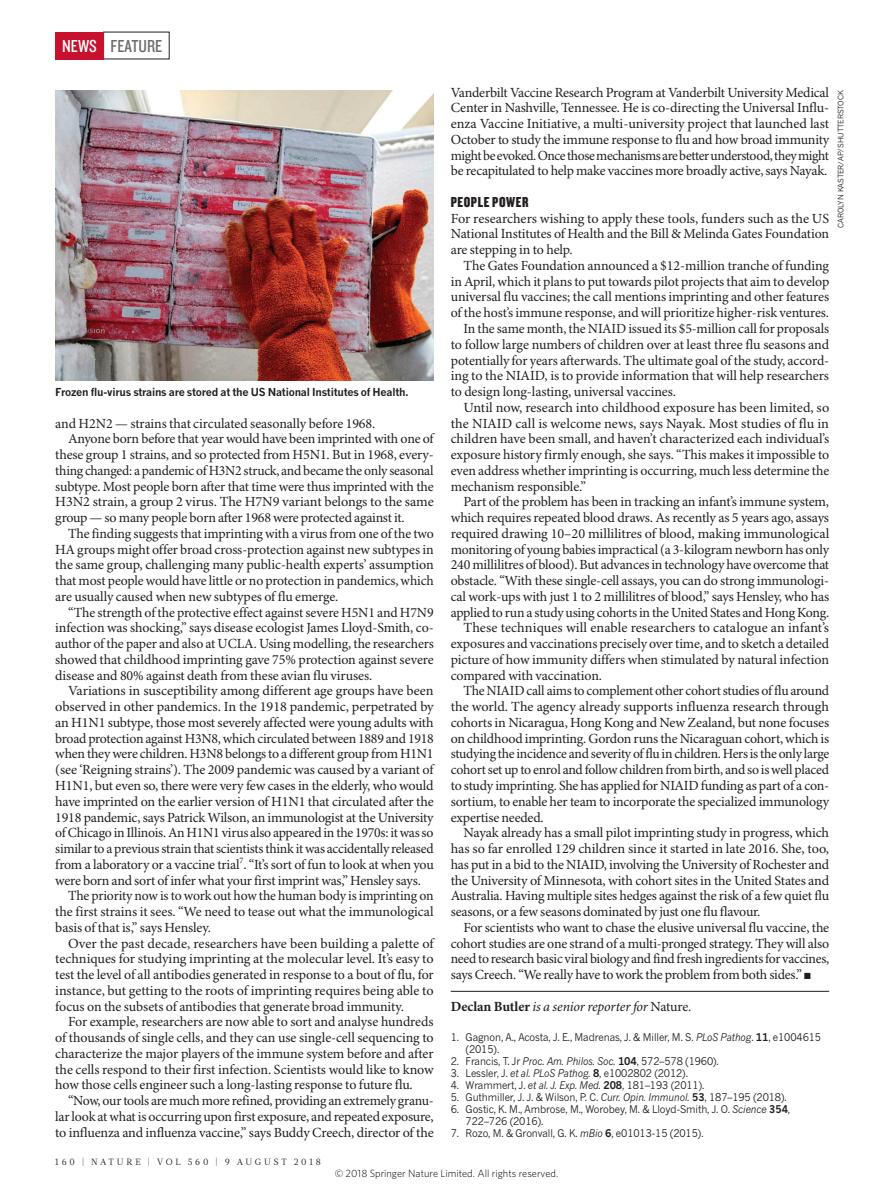
<style>
.page{position:relative;width:893px;height:1187px;background:#fff}
.page>*{position:absolute;margin:0;border:0;box-sizing:border-box;transform-origin:0 0}
.t1{font:18px "Knockout 29 Junior Ltweight";color:#6c6d70}
.CROSSHEAD{font:15px "Knockout 69 Full Liteweight";letter-spacing:.04em;color:#231f20}
.BODY_INDENT{font:13.95px/15.8px "Minion Pro";letter-spacing:-.01em;color:#231f20;text-align:justify}
.AUTHOR_DETAILS{font:italic 13.95px "Minion Pro";letter-spacing:-.01em;color:#231f20}
.PIC_CAPTION{font:700 10.8px "News Gothic MTOT";letter-spacing:-.02em;color:#231f20}
.REFS{font:10.5px/12px "News Gothic MTOT";letter-spacing:-.01em;color:#231f20;scale:.95 1}
.t2{font:300 10.5px "Whitney";color:#000}
.t3{font:9px "Glosa Math";letter-spacing:.3em;color:#231f20}
.PIC_CREDIT{font:7.5px "News Gothic MTOT";color:#231f20}
.s1{color:#fff}
.s2{font-weight:700;font-style:normal}
.s3{font-style:normal}
.s4{font-style:italic}
.s5{font-weight:700}
</style>
<div class="page">
<img style="left:55px;top:90px;width:379px;height:290px">
<hr style="left:451px;top:990px;width:378px;height:1px;background:#231f20">
<div style="left:55px;top:32px;width:49px;height:27px;background:#c7112f"></div>
<p class="t1" style="left:62px;top:34px;width:102px"><span class="s1">NEWS</span> FEATURE</p>
<p class="PIC_CAPTION" style="left:55px;top:385px;width:355px">Frozen flu-virus strains are stored at the US National Institutes of Health.</p>
<p class="BODY_INDENT" style="left:55px;top:416px;width:322px">and H2N2 — strains that circulated seasonally before 1968.</p>
<p class="BODY_INDENT" style="left:55px;top:431px;width:380px;text-indent:13px">Anyone born before that year would have been imprinted with one of these group 1 strains, and so protected from H5N1. But in 1968, every&shy;thing changed: a pandemic of H3N2 struck, and became the only seasonal subtype. Most people born after that time were thus imprinted with the H3N2 strain, a group 2 virus. The H7N9 variant belongs to the same group — so many people born after 1968 were protected against it.</p>
<p class="BODY_INDENT" style="left:55px;top:526px;width:380px;text-indent:13px">The finding suggests that imprinting with a virus from one of the two HA groups might offer broad cross-protection against new subtypes in the same group, challenging many public-health experts’ assumption that most people would have little or no protection in pandemics, which are usually caused when new subtypes of flu emerge.</p>
<p class="BODY_INDENT" style="left:55px;top:605px;width:380px;text-indent:13px">“The strength of the protective effect against severe H5N1 and H7N9 infection was shocking,” says disease ecologist James Lloyd-Smith, co&shy;author of the paper and also at UCLA. Using modelling, the researchers showed that childhood imprinting gave 75% protection against severe disease and 80% against death from these avian flu viruses.</p>
<p class="BODY_INDENT" style="left:55px;top:683px;width:380px;text-indent:13px">Variations in susceptibility among different age groups have been observed in other pandemics. In the 1918 pandemic, perpetrated by an H1N1 subtype, those most severely affected were young adults with broad protection against H3N8, which circulated between 1889 and 1918 when they were children. H3N8 belongs to a different group from H1N1 (see ‘Reigning strains’). The 2009 pandemic was caused by a variant of H1N1, but even so, there were very few cases in the elderly, who would have imprinted on the earlier version of H1N1 that circulated after the 1918 pandemic, says Patrick Wilson, an immunologist at the University of Chicago in Illinois. An H1N1 virus also appeared in the 1970s: it was so similar to a previous strain that scientists think it was accidentally released from a laboratory or a vaccine trial<sup>7</sup>. “It’s sort of fun to look at when you were born and sort of infer what your first imprint was,” Hensley says.</p>
<p class="BODY_INDENT" style="left:55px;top:888px;width:380px;text-indent:13px">The priority now is to work out how the human body is imprinting on the first strains it sees. “We need to tease out what the immunological basis of that is,” says Hensley.</p>
<p class="BODY_INDENT" style="left:55px;top:935px;width:380px;text-indent:13px">Over the past decade, researchers have been building a palette of techniques for studying imprinting at the molecular level. It’s easy to test the level of all antibodies generated in response to a bout of flu, for instance, but getting to the roots of imprinting requires being able to focus on the subsets of antibodies that generate broad immunity.</p>
<p class="BODY_INDENT" style="left:55px;top:1014px;width:380px;text-indent:13px">For example, researchers are now able to sort and analyse hundreds of thousands of single cells, and they can use single-cell sequencing to characterize the major players of the immune system before and after the cells respond to their first infection. Scientists would like to know how those cells engineer such a long-lasting response to future flu.</p>
<p class="BODY_INDENT" style="left:55px;top:1093px;width:380px;text-indent:13px">“Now, our tools are much more refined, providing an extremely granu&shy;lar look at what is occurring upon first exposure, and repeated exposure, to influenza and influenza vaccine,” says Buddy Creech, director of the</p>
<p class="t3" style="left:55px;top:1155px;width:267px">160 | NATURE | VOL 560 | 9 AUGUST 2018</p>
<p class="BODY_INDENT" style="left:451px;top:85px;width:380px">Vanderbilt Vaccine Research Program at Vanderbilt University Medical Center in Nashville, Tennessee. He is co-directing the Universal Influ&shy;enza Vaccine Initiative, a multi-university project that launched last October to study the immune response to flu and how broad immunity might be evoked. Once those mechanisms are better understood, they might be recapitulated to help make vaccines more broadly active, says Nayak.</p>
<p class="CROSSHEAD" style="left:451px;top:192px;width:79px">PEOPLE POWER</p>
<p class="BODY_INDENT" style="left:451px;top:211px;width:380px">For researchers wishing to apply these tools, funders such as the US National Institutes of Health and the Bill &amp; Melinda Gates Foundation are stepping in to help.</p>
<p class="BODY_INDENT" style="left:451px;top:258px;width:380px;text-indent:13px">The Gates Foundation announced a $12-million tranche of funding in April, which it plans to put towards pilot projects that aim to develop universal flu vaccines; the call mentions imprinting and other features of the host’s immune response, and will prioritize higher-risk ventures.</p>
<p class="BODY_INDENT" style="left:451px;top:321px;width:380px;text-indent:13px">In the same month, the NIAID issued its $5-million call for proposals to follow large numbers of children over at least three flu seasons and potentially for years afterwards. The ultimate goal of the study, accord&shy;ing to the NIAID, is to provide information that will help researchers to design long-lasting, universal vaccines.</p>
<p class="BODY_INDENT" style="left:451px;top:400px;width:380px;text-indent:13px">Until now, research into childhood exposure has been limited, so the NIAID call is welcome news, says Nayak. Most studies of flu in children have been small, and haven’t characterized each individual’s exposure history firmly enough, she says. “This makes it impossible to even address whether imprinting is occurring, much less determine the mechanism responsible.”</p>
<p class="BODY_INDENT" style="left:451px;top:494px;width:380px;text-indent:13px">Part of the problem has been in tracking an infant’s immune system, which requires repeated blood draws. As recently as 5 years ago, assays required drawing 10–20 millilitres of blood, making immunological monitoring of young babies impractical (a 3-kilogram newborn has only 240 millilitres of blood). But advances in technology have overcome that obstacle. “With these single-cell assays, you can do strong immunologi&shy;cal work-ups with just 1 to 2 millilitres of blood,” says Hensley, who has applied to run a study using cohorts in the United States and Hong Kong.</p>
<p class="BODY_INDENT" style="left:451px;top:620px;width:380px;text-indent:13px">These techniques will enable researchers to catalogue an infant’s exposures and vaccinations precisely over time, and to sketch a detailed picture of how immunity differs when stimulated by natural infection compared with vaccination.</p>
<p class="BODY_INDENT" style="left:451px;top:683px;width:380px;text-indent:13px">The NIAID call aims to complement other cohort studies of flu around the world. The agency already supports influenza research through cohorts in Nicaragua, Hong Kong and New Zealand, but none focuses on childhood imprinting. Gordon runs the Nicaraguan cohort, which is studying the incidence and severity of flu in children. Hers is the only large cohort set up to enrol and follow children from birth, and so is well placed to study imprinting. She has applied for NIAID funding as part of a con&shy;sortium, to enable her team to incorporate the specialized immunology expertise needed.</p>
<p class="BODY_INDENT" style="left:451px;top:825px;width:380px;text-indent:13px">Nayak already has a small pilot imprinting study in progress, which has so far enrolled 129 children since it started in late 2016. She, too, has put in a bid to the NIAID, involving the University of Rochester and the University of Minnesota, with cohort sites in the United States and Australia. Having multiple sites hedges against the risk of a few quiet flu seasons, or a few seasons dominated by just one flu flavour.</p>
<p class="BODY_INDENT" style="left:451px;top:920px;width:380px;text-indent:13px">For scientists who want to chase the elusive universal flu vaccine, the cohort studies are one strand of a multi-pronged strategy. They will also need to research basic viral biology and find fresh ingredients for vaccines, says Creech. “We really have to work the problem from both sides.” ■</p>
<p class="AUTHOR_DETAILS" style="left:451px;top:997px;width:242px"><span class="s2">Declan Butler</span> is a senior reporter for <span class="s3">Nature</span>.</p>
<p class="REFS" style="left:466px;top:1030px;width:376px;text-indent:-15px">1. Gagnon, A., Acosta, J. E., Madrenas, J. &amp; Miller, M. S. <span class="s4">PLoS Pathog</span>. <span class="s5">11</span>, e1004615 (2015).</p>
<p class="REFS" style="left:451px;top:1054px;width:284px">2. Francis, T. Jr <span class="s4">Proc. Am. Philos. Soc.</span> <span class="s5">104</span>, 572–578 (1960).</p>
<p class="REFS" style="left:451px;top:1066px;width:251px">3. Lessler, J. <span class="s4">et al. PLoS Pathog.</span> <span class="s5">8</span>, e1002802 (2012).</p>
<p class="REFS" style="left:451px;top:1078px;width:269px">4. Wrammert, J. <span class="s4">et al. J. Exp. Med.</span> <span class="s5">208</span>, 181–193 (2011).</p>
<p class="REFS" style="left:451px;top:1090px;width:355px">5. Guthmiller, J. J. &amp; Wilson, P. C. <span class="s4">Curr. Opin. Immunol.</span> <span class="s5">53</span>, 187–195 (2018).</p>
<p class="REFS" style="left:466px;top:1102px;width:343px;text-indent:-15px">6. Gostic, K. M., Ambrose, M., Worobey, M. &amp; Lloyd-Smith, J. O. <span class="s4">Science</span> <span class="s5">354</span>,<br>722–726 (2016).</p>
<p class="REFS" style="left:451px;top:1126px;width:268px">7. Rozo, M. &amp; Gronvall, G. K. <span class="s4">mBio</span> <span class="s5">6</span>, e01013-15 (2015).</p>
<p class="t2" style="left:335px;top:1166px;width:225px">© 2018 Springer Nature Limited. All rights reserved.</p>
<p class="PIC_CREDIT" style="left:836px;top:228px;width:139px;rotate:-90deg">CAROLYN KASTER/AP/SHUTTERSTOCK</p>
</div>
